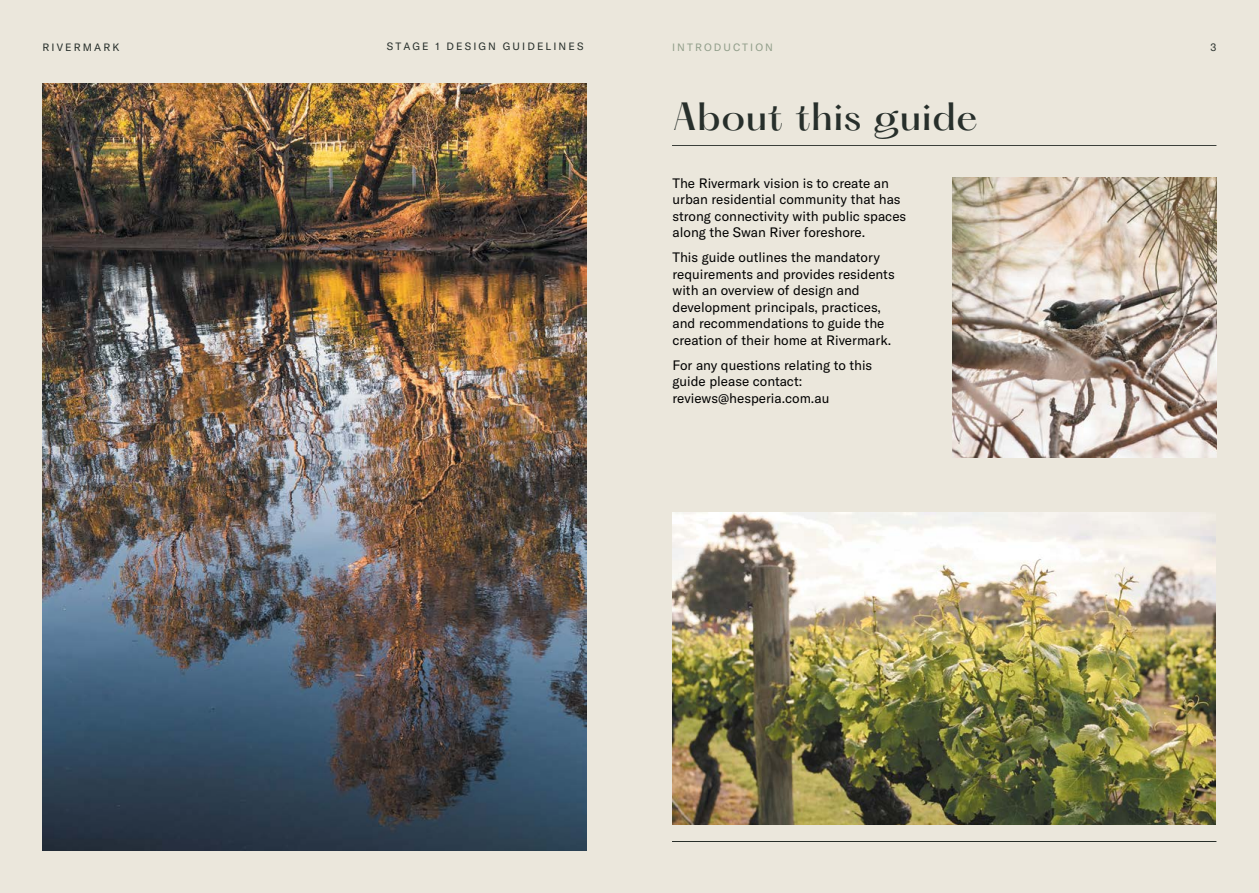
<style>
.page{position:relative;width:1259px;height:893px;background:#ebe7dc}
.page>*{position:absolute;margin:0;border:0;box-sizing:border-box;transform-origin:0 0}
.t1{font:500 34.5px "Hatton";letter-spacing:.015em;color:#272f2b}
.t2{font:13.5px/16.5px "GT America";color:#000}
.t3{font:10.5px "GT America";letter-spacing:.2em;color:#272f2b}
.t4{font:10.5px "GT America";letter-spacing:.2em;color:#929f8b}
</style>
<div class="page">
<hr style="left:672px;top:145px;width:544px;height:1px;background:#272f2b">
<hr style="left:672px;top:841px;width:544px;height:1px;background:#272f2b">
<img style="left:672px;top:512px;width:544px;height:312px">
<img style="left:952px;top:177px;width:264px;height:280px">
<img style="left:43px;top:84px;width:544px;height:766px">
<p class="t3" style="left:43px;top:41px;width:78px">RIVERMARK</p>
<p class="t3" style="left:387px;top:40px;width:198px">STAGE 1 DESIGN GUIDELINES</p>
<p class="t4" style="left:672px;top:41px;width:100px">In trodu cti on</p>
<p class="t3" style="left:1210px;top:41px;width:7px">3</p>
<h1 class="t1" style="left:672px;top:98px;width:307px">About this guide</h1>
<p class="t2" style="left:672px;top:175px;width:235px">The Rivermark vision is to create an urban residential community that has strong connectivity with public spaces along the Swan River foreshore.</p>
<p class="t2" style="left:672px;top:249px;width:224px">This guide outlines the mandatory requirements and provides residents with an overview of design and development principals, practices, and recommendations to guide the creation of their home at Rivermark.</p>
<p class="t2" style="left:672px;top:357px;width:201px">For any questions relating to this guide please contact: reviews@hesperia.com.au</p>
</div>
